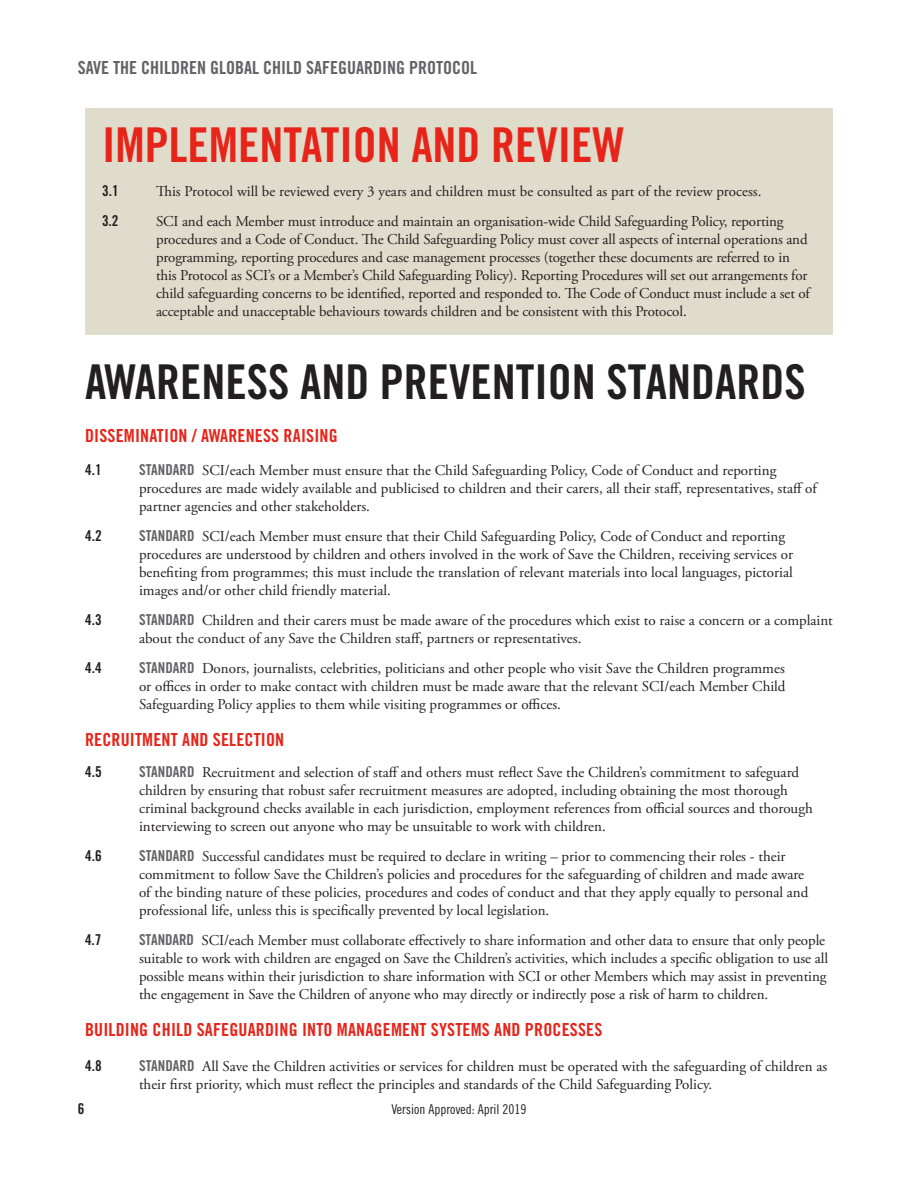
<style>
.page{position:relative;width:918px;height:1188px;background:#fff}
.page>*{position:absolute;margin:0;border:0;box-sizing:border-box;transform-origin:0 0}
.t1{font:48px "Trade Gothic Bold Cond Twenty";color:#231f20}
.t2{font:48px "Trade Gothic Bold Cond Twenty";color:#e72419}
.subheadline{font:18px "Trade Gothic Bold Cond Twenty";letter-spacing:.01em;color:#e72419}
.t3{font:18px "Trade Gothic Bold Cond Twenty";color:#636366}
.body_copy{font:15px/18px "Adobe Garamond Pro";color:#231f20}
.body_copy-2{font:15px "Trade Gothic Bold Cond Twenty";color:#231f20}
.t4{font:13.5px "Trade Gothic Cond Eighteen";color:#231f20}
.s1{font-family:"Trade Gothic Bold Cond Twenty";color:#636366}
</style>
<div class="page">
<div style="left:85px;top:108px;width:748px;height:227px;background:#e0dccb"></div>
<p class="t3" style="left:78px;top:57px;width:401px">SAVE THE CHILDREN GLOBAL CHILD SAFEGUARDING PROTOCOL</p>
<p class="t2" style="left:102px;top:115px;width:524px">IMPLEMENTATION AND REVIEW</p>
<p class="body_copy-2" style="left:102px;top:182px;width:18px">3.1</p>
<p class="body_copy" style="left:156px;top:183px;width:607px">This Protocol will be reviewed every 3 years and children must be consulted as part of the review process.</p>
<p class="body_copy-2" style="left:102px;top:212px;width:18px">3.2</p>
<p class="body_copy" style="left:156px;top:213px;width:655px">SCI and each Member must introduce and maintain an organisation-wide Child Safeguarding Policy, reporting procedures and a Code of Conduct. The Child Safeguarding Policy must cover all aspects of internal operations and programming, reporting procedures and case management processes (together these documents are referred to in this Protocol as SCI’s or a Member’s Child Safeguarding Policy). Reporting Procedures will set out arrangements for child safeguarding concerns to be identified, reported and responded to. The Code of Conduct must include a set of acceptable and unacceptable behaviours towards children and be consistent with this Protocol.</p>
<p class="t1" style="left:85px;top:353px;width:722px">AWARENESS AND PREVENTION STANDARDS</p>
<p class="subheadline" style="left:85px;top:425px;width:254px">DISSEMINATION / AWARENESS RAISING</p>
<p class="body_copy-2" style="left:85px;top:461px;width:18px">4.1</p>
<p class="body_copy" style="left:139px;top:462px;width:679px"><span class="s1">STANDARD</span> SCI/each Member must ensure that the Child Safeguarding Policy, Code of Conduct and reporting procedures are made widely available and publicised to children and their carers, all their staff, representatives, staff of partner agencies and other stakeholders.</p>
<p class="body_copy-2" style="left:85px;top:527px;width:18px">4.2</p>
<p class="body_copy" style="left:139px;top:528px;width:655px"><span class="s1">STANDARD</span> SCI/each Member must ensure that their Child Safeguarding Policy, Code of Conduct and reporting procedures are understood by children and others involved in the work of Save the Children, receiving services or benefiting from programmes; this must include the translation of relevant materials into local languages, pictorial images and/or other child friendly material.</p>
<p class="body_copy-2" style="left:85px;top:611px;width:18px">4.3</p>
<p class="body_copy" style="left:139px;top:612px;width:695px"><span class="s1">STANDARD</span> Children and their carers must be made aware of the procedures which exist to raise a concern or a complaint about the conduct of any Save the Children staff, partners or representatives.</p>
<p class="body_copy-2" style="left:85px;top:659px;width:18px">4.4</p>
<p class="body_copy" style="left:139px;top:660px;width:648px;text-align:justify"><span class="s1">STANDARD</span> Donors, journalists, celebrities, politicians and other people who visit Save the Children programmes or offices in order to make contact with children must be made aware that the relevant SCI/each Member Child Safeguarding Policy applies to them while visiting programmes or offices.</p>
<p class="subheadline" style="left:85px;top:729px;width:201px">RECRUITMENT AND SELECTION</p>
<p class="body_copy-2" style="left:85px;top:763px;width:18px">4.5</p>
<p class="body_copy" style="left:139px;top:764px;width:675px"><span class="s1">STANDARD</span> Recruitment and selection of staff and others must reflect Save the Children’s commitment to safeguard children by ensuring that robust safer recruitment measures are adopted, including obtaining the most thorough criminal background checks available in each jurisdiction, employment references from official sources and thorough interviewing to screen out anyone who may be unsuitable to work with children.</p>
<p class="body_copy-2" style="left:85px;top:847px;width:18px">4.6</p>
<p class="body_copy" style="left:139px;top:848px;width:671px"><span class="s1">STANDARD</span> Successful candidates must be required to declare in writing – prior to commencing their roles - their commitment to follow Save the Children’s policies and procedures for the safeguarding of children and made aware of the binding nature of these policies, procedures and codes of conduct and that they apply equally to personal and professional life, unless this is specifically prevented by local legislation.</p>
<p class="body_copy-2" style="left:85px;top:931px;width:18px">4.7</p>
<p class="body_copy" style="left:139px;top:932px;width:691px"><span class="s1">STANDARD</span> SCI/each Member must collaborate effectively to share information and other data to ensure that only people suitable to work with children are engaged on Save the Children’s activities, which includes a specific obligation to use all possible means within their jurisdiction to share information with SCI or other Members which may assist in preventing the engagement in Save the Children of anyone who may directly or indirectly pose a risk of harm to children.</p>
<p class="subheadline" style="left:85px;top:1019px;width:519px">BUILDING CHILD SAFEGUARDING INTO MANAGEMENT SYSTEMS AND PROCESSES</p>
<p class="body_copy-2" style="left:85px;top:1056px;width:18px">4.8</p>
<p class="body_copy" style="left:139px;top:1057px;width:690px"><span class="s1">STANDARD</span> All Save the Children activities or services for children must be operated with the safeguarding of children as their first priority, which must reflect the principles and standards of the Child Safeguarding Policy.</p>
<p class="body_copy-2" style="left:78px;top:1100px;width:8px">6</p>
<p class="t4" style="left:391px;top:1101px;width:137px">Version Approved: April 2019</p>
</div>
